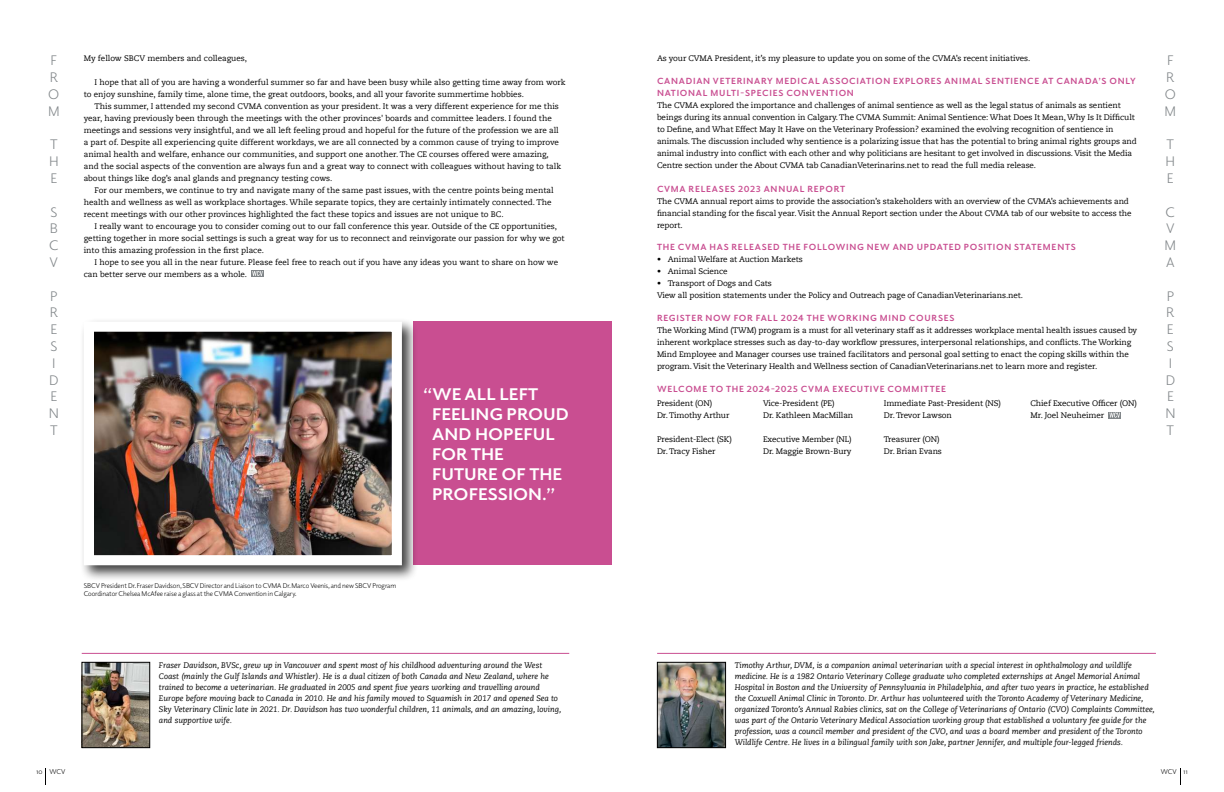
<style>
.page{position:relative;width:1224px;height:792px;background:#fff}
.page>*{position:absolute;margin:0;border:0;box-sizing:border-box;transform-origin:0 0}
.t1{font:700 17.1px/20px "Elido";color:#fff;scale:1.05 1}
.t2{font:14px/16.8px "Elido";color:#818689}
.t3{font:700 9px/12px "Elido";letter-spacing:.08em;color:#c94e91}
.t4{font:8px/12px "Caecilia LT Std";letter-spacing:-.01em;color:#000}
.t5{font:italic 8px/11px "Caecilia LT Std";color:#000}
.t6{font:7px/8.4px "Elido";letter-spacing:-.01em;color:#000101}
.t7{font:7px "Elido";letter-spacing:-.02em;color:#000}
</style>
<div class="page">
<div style="left:251px;top:270px;width:13px;height:7px;background:#818689"></div>
<svg style="left:252px;top:271px;width:11px;height:5px"></svg>
<img style="left:84px;top:664px;width:64px;height:82px">
<div style="left:82px;top:662px;width:68px;height:86px;border:1px solid #000"></div>
<div style="left:413px;top:322px;width:199px;height:243px;background:#c94e91"></div>
<img style="left:659px;top:664px;width:65px;height:82px">
<div style="left:657px;top:662px;width:69px;height:86px;border:1px solid #000"></div>
<hr style="left:657px;top:653px;width:499px;height:1px;background:#c94e91">
<hr style="left:82px;top:653px;width:487px;height:1px;background:#c94e91">
<svg style="left:1109px;top:412px;width:12px;height:6px"></svg>
<svg style="left:1110px;top:413px;width:10px;height:5px"></svg>
<div style="left:80px;top:318px;width:339px;height:264px;background:#000;opacity:.75"></div>
<img style="left:80px;top:318px;width:327px;height:252px">
<svg style="left:1180px;top:768px;width:1px;height:17px"></svg>
<h2 class="t2" style="left:48px;top:52px;width:13px">F<br>R<br>O<br>M</h2>
<h2 class="t2" style="left:49px;top:136px;width:11px;text-align:justify">T H E</h2>
<h2 class="t2" style="left:49px;top:203px;width:11px;text-align:justify">S B C V</h2>
<h2 class="t2" style="left:49px;top:287px;width:12px">P<br>R<br>E<br>S<br>I<br>D<br>E<br>N<br>T</h2>
<p class="t4" style="left:84px;top:52px;width:165px">My fellow SBCV members and colleagues,</p>
<p class="t4" style="left:84px;top:76px;width:483px;text-indent:11px">I hope that all of you are having a wonderful summer so far and have been busy while also getting time away from work to enjoy sunshine, family time, alone time, the great outdoors, books, and all your favorite summertime hobbies.</p>
<p class="t4" style="left:84px;top:100px;width:479px;text-indent:11px">This summer, I attended my second CVMA convention as your president. It was a very different experience for me this year, having previously been through the meetings with the other provinces' boards and committee leaders. I found the meetings and sessions very insightful, and we all left feeling proud and hopeful for the future of the profession we are all a part of. Despite all experiencing quite different workdays, we are all connected by a common cause of trying to improve animal health and welfare, enhance our communities, and support one another. The CE courses offered were amazing, and the social aspects of the convention are always fun and a great way to connect with colleagues without having to talk about things like dog’s anal glands and pregnancy testing cows.</p>
<p class="t4" style="left:84px;top:184px;width:471px;text-indent:11px">For our members, we continue to try and navigate many of the same past issues, with the centre points being mental health and wellness as well as workplace shortages. While separate topics, they are certainly intimately connected. The recent meetings with our other provinces highlighted the fact these topics and issues are not unique to BC.</p>
<p class="t4" style="left:84px;top:220px;width:482px;text-indent:11px">I really want to encourage you to consider coming out to our fall conference this year. Outside of the CE opportunities, getting together in more social settings is such a great way for us to reconnect and reinvigorate our passion for why we got into this amazing profession in the first place.</p>
<p class="t4" style="left:84px;top:256px;width:476px;text-indent:11px">I hope to see you all in the near future. Please feel free to reach out if you have any ideas you want to share on how we can better serve our members as a whole.</p>
<h1 class="t1" style="left:432px;top:384px;width:132px;text-indent:-9px">“WE ALL LEFT<br>FEELING PROUD<br>AND HOPEFUL<br>FOR THE<br>FUTURE OF THE<br>PROFESSION.”</h1>
<p class="t6" style="left:84px;top:581px;width:314px">SBCV President Dr. Fraser Davidson, SBCV Director and Liaison to CVMA Dr. Marco Veenis, and new SBCV Program<br>Coordinator Chelsea McAfee raise a glass at the CVMA Convention in Calgary.</p>
<p class="t5" style="left:159px;top:660px;width:404px">Fraser Davidson, BVSc, grew up in Vancouver and spent most of his childhood adventuring around the West Coast (mainly the Gulf Islands and Whistler). He is a dual citizen of both Canada and New Zealand, where he trained to become a veterinarian. He graduated in 2005 and spent five years working and travelling around Europe before moving back to Canada in 2010. He and his family moved to Squamish in 2017 and opened Sea to Sky Veterinary Clinic late in 2021. Dr. Davidson has two wonderful children, 11 animals, and an amazing, loving, and supportive wife.</p>
<p class="t4" style="left:657px;top:52px;width:375px">As your CVMA President, it’s my pleasure to update you on some of the CVMA’s recent initiatives.</p>
<p class="t3" style="left:657px;top:74px;width:480px">CANADIAN VETERINARY MEDICAL ASSOCIATION EXPLORES ANIMAL SENTIENCE AT CANADA’S ONLY<br>NATIONAL MULTI-SPECIES CONVENTION</p>
<p class="t4" style="left:657px;top:99px;width:481px">The CVMA explored the importance and challenges of animal sentience as well as the legal status of animals as sentient beings during its annual convention in Calgary. The CVMA Summit: Animal Sentience: What Does It Mean, Why Is It Difficult to Define, and What Effect May It Have on the Veterinary Profession? examined the evolving recognition of sentience in animals. The discussion included why sentience is a polarizing issue that has the potential to bring animal rights groups and animal industry into conflict with each other and why politicians are hesitant to get involved in discussions. Visit the Media Centre section under the About CVMA tab CanadianVeterinarins.net to read the full media release.</p>
<p class="t3" style="left:657px;top:182px;width:190px">CVMA RELEASES 2023 ANNUAL REPORT</p>
<p class="t4" style="left:657px;top:195px;width:476px">The CVMA annual report aims to provide the association’s stakeholders with an overview of the CVMA’s achievements and financial standing for the fiscal year. Visit the Annual Report section under the About CVMA tab of our website to access the report.</p>
<p class="t3" style="left:657px;top:241px;width:420px">THE CVMA HAS RELEASED THE FOLLOWING NEW AND UPDATED POSITION STATEMENTS</p>
<p class="t4" style="left:657px;top:254px;width:147px">• Animal Welfare at Auction Markets</p>
<p class="t4" style="left:657px;top:266px;width:72px">• Animal Science</p>
<p class="t4" style="left:657px;top:278px;width:368px">• Transport of Dogs and Cats<br>View all position statements under the Policy and Outreach page of CanadianVeterinarians.net.</p>
<p class="t3" style="left:657px;top:312px;width:299px">REGISTER NOW FOR FALL 2024 THE WORKING MIND COURSES</p>
<p class="t4" style="left:657px;top:324px;width:482px">The Working Mind (TWM) program is a must for all veterinary staff as it addresses workplace mental health issues caused by inherent workplace stresses such as day-to-day workflow pressures, interpersonal relationships, and conflicts. The Working Mind Employee and Manager courses use trained facilitators and personal goal setting to enact the coping skills within the program. Visit the Veterinary Health and Wellness section of CanadianVeterinarians.net to learn more and register.</p>
<p class="t3" style="left:657px;top:382px;width:291px">WELCOME TO THE 2024-2025 CVMA EXECUTIVE COMMITTEE</p>
<p class="t4" style="left:657px;top:398px;width:74px">President (ON)<br>Dr. Timothy Arthur</p>
<p class="t4" style="left:657px;top:434px;width:76px">President-Elect (SK)<br>Dr. Tracy Fisher</p>
<p class="t4" style="left:763px;top:398px;width:92px">Vice-President (PE)<br>Dr. Kathleen MacMillan</p>
<p class="t4" style="left:763px;top:434px;width:90px">Executive Member (NL)<br>Dr. Maggie Brown-Bury</p>
<p class="t4" style="left:884px;top:398px;width:119px">Immediate Past-President (NS)<br>Dr. Trevor Lawson</p>
<p class="t4" style="left:884px;top:434px;width:60px">Treasurer (ON)<br>Dr. Brian Evans</p>
<p class="t4" style="left:1031px;top:398px;width:108px">Chief Executive Officer (ON)<br>Mr. Joel Neuheimer</p>
<h2 class="t2" style="left:1165px;top:52px;width:13px">F<br>R<br>O<br>M</h2>
<h2 class="t2" style="left:1166px;top:136px;width:11px;text-align:justify">T H E</h2>
<h2 class="t2" style="left:1165px;top:203px;width:13px;text-align:justify">C V M A</h2>
<h2 class="t2" style="left:1165px;top:287px;width:12px">P<br>R<br>E<br>S<br>I<br>D<br>E<br>N<br>T</h2>
<p class="t5" style="left:735px;top:660px;width:422px">Timothy Arthur, DVM, is a companion animal veterinarian with a special interest in ophthalmology and wildlife medicine. He is a 1982 Ontario Veterinary College graduate who completed externships at Angel Memorial Animal Hospital in Boston and the University of Pennsylvania in Philadelphia, and after two years in practice, he established the Coxwell Animal Clinic in Toronto. Dr. Arthur has volunteered with the Toronto Academy of Veterinary Medicine, organized Toronto’s Annual Rabies clinics, sat on the College of Veterinarians of Ontario (CVO) Complaints Committee, was part of the Ontario Veterinary Medical Association working group that established a voluntary fee guide for the profession, was a council member and president of the CVO, and was a board member and president of the Toronto Wildlife Centre. He lives in a bilingual family with son Jake, partner Jennifer, and multiple four-legged friends.</p>
<p class="t7" style="left:36px;top:767px;width:31px">10 WCV</p>
<p class="t7" style="left:1161px;top:767px;width:28px">WCV 11</p>
</div>
